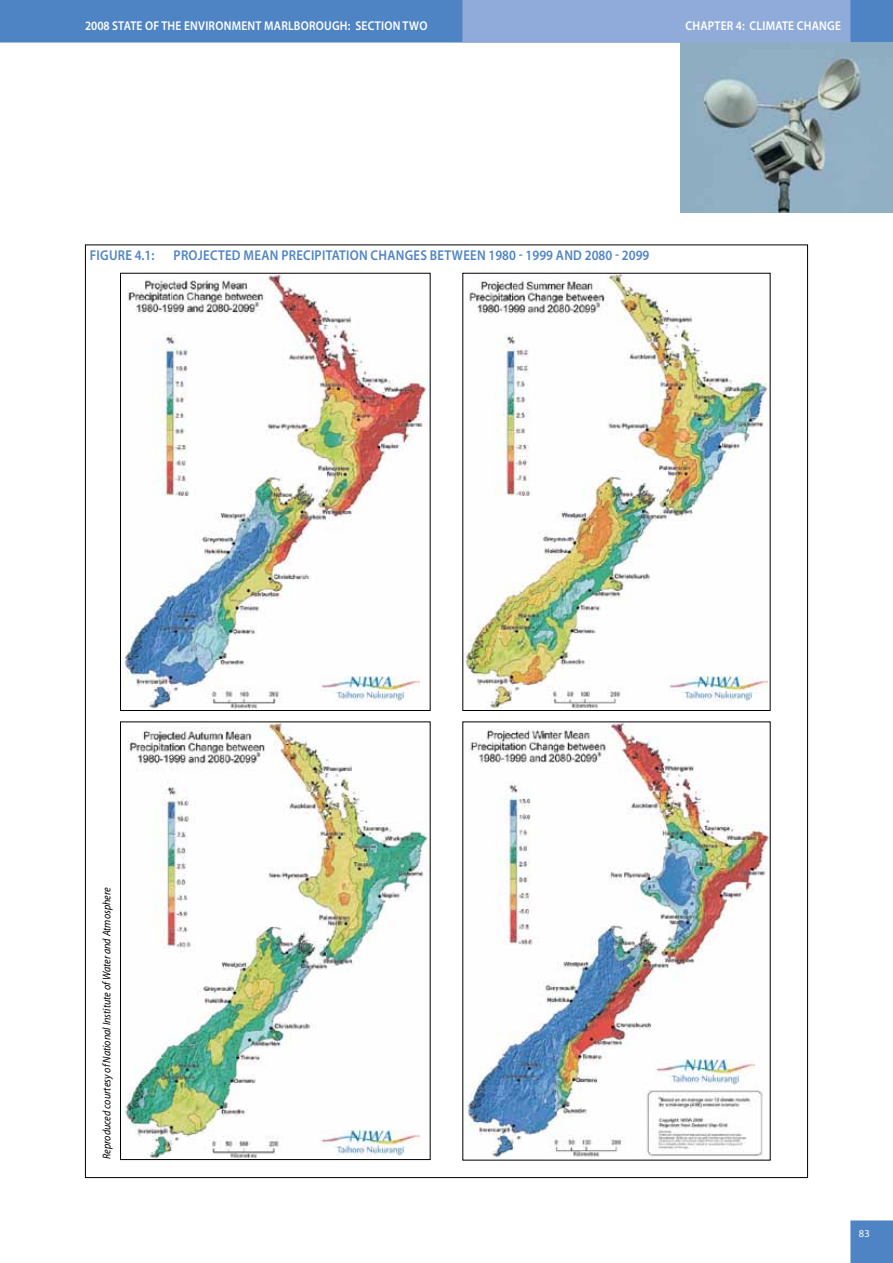
<style>
.page{position:relative;width:893px;height:1263px;background:#fff}
.page>*{position:absolute;margin:0;border:0;box-sizing:border-box;transform-origin:0 0}
.t1{font:600 14.25px "Myriad Pro";letter-spacing:.02em;color:#4f84c4;scale:.9 1}
.t2{font:600 12.75px "Myriad Pro";letter-spacing:.02em;color:#fff;scale:.9 1}
.t3{font:italic 11.25px "Myriad Pro";color:#000;scale:.9 1}
.t4{font:10.5px "Myriad Pro";color:#fff}
</style>
<div class="page">
<svg style="left:0;top:0;width:893px;height:43px;background:#6c95cd"></svg>
<div style="left:850px;top:1220px;width:43px;height:43px;background:#4f84c4"></div>
<img style="left:680px;top:43px;width:213px;height:170px">
<img style="left:122px;top:275px;width:307px;height:434px">
<div style="left:120px;top:273px;width:311px;height:438px;border:1px solid #000"></div>
<img style="left:465px;top:723px;width:304px;height:435px">
<img style="left:464px;top:275px;width:304px;height:434px">
<img style="left:668px;top:676px;width:99px;height:26px">
<img style="left:124px;top:723px;width:305px;height:435px">
<div style="left:120px;top:721px;width:311px;height:439px;border:1px solid #000"></div>
<img style="left:320px;top:1130px;width:99px;height:27px">
<img style="left:320px;top:676px;width:99px;height:26px">
<img style="left:655px;top:1059px;width:99px;height:27px">
<p class="t2" style="left:85px;top:18px;width:382px">2008 STATE OF THE ENVIRONMENT MARLBOROUGH: SECTION TWO</p>
<p class="t2" style="left:685px;top:18px;width:174px">CHAPTER 4: CLIMATE CHANGE</p>
<p class="t1" style="left:90px;top:246px;width:623px">FIGURE 4.1: PROJECTED MEAN PRECIPITATION CHANGES BETWEEN 1980 - 1999 AND 2080 - 2099</p>
<p class="t3" style="left:100px;top:1159px;width:304px;rotate:-90deg">Reproduced courtesy of National Institute of Water and Atmosphere</p>
<p class="t4" style="left:859px;top:1227px;width:12px">83</p>
</div>
